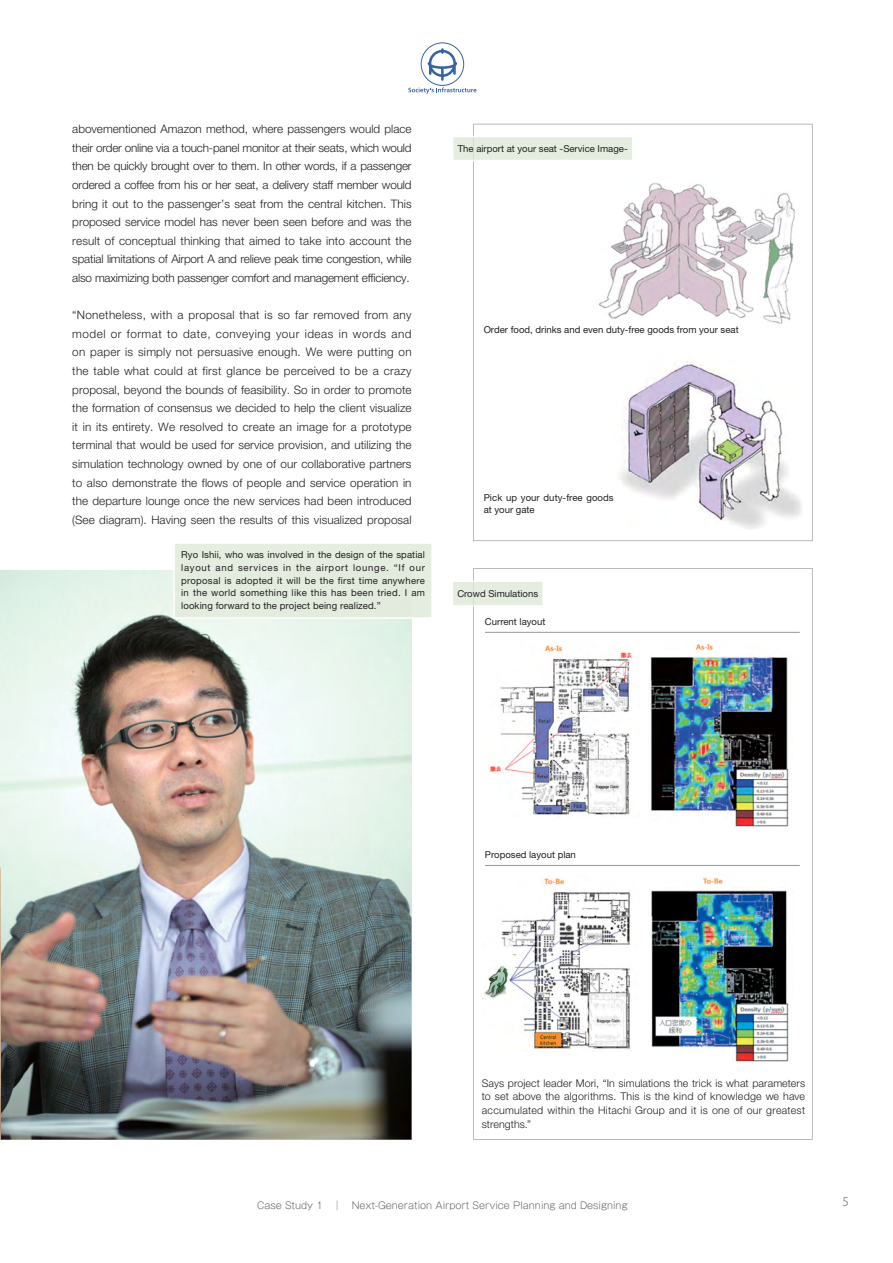
<style>
.page{position:relative;width:893px;height:1263px;background:#fff}
.page>*{position:absolute;margin:0;border:0;box-sizing:border-box;transform-origin:0 0}
.t1{font:300 11.7px/18.6px "Helvetica Neue LT Std";letter-spacing:-.005em;color:#231f20;text-align:justify}
.t2{font:11.7px "Koz Go Pro Light 90 pv RKSJ H";color:#636466}
.t3{font:300 10.65px/13.8px "Helvetica Neue LT Std";letter-spacing:.025em;color:#231f20;text-align:justify}
.t4{font:9.6px/12.8px "Helvetica Neue LT Std";color:#231f20}
.t5{font:9.6px "Gothic MB101 Pro Light 90 pv RKSJ H";color:#636466}
</style>
<div class="page">
<svg style="left:427px;top:48px;width:30px;height:33px"></svg>
<div style="left:421px;top:43px;width:43px;height:43px;border:1px solid #3764a0;border-radius:50%"></div>
<svg style="left:408px;top:87px;width:68px;height:7px"></svg>
<img style="left:0;top:570px;width:411px;height:570px">
<img style="left:0;top:868px;width:1px;height:272px">
<svg style="left:473px;top:568px;width:339px;height:572px"></svg>
<svg style="left:473px;top:124px;width:339px;height:417px"></svg>
<svg style="left:453px;top:135px;width:181px;height:27px"></svg>
<svg style="left:453px;top:580px;width:91px;height:27px"></svg>
<img style="left:487px;top:642px;width:152px;height:176px">
<img style="left:482px;top:875px;width:156px;height:176px">
<img style="left:648px;top:640px;width:144px;height:188px">
<img style="left:648px;top:875px;width:145px;height:187px">
<div style="left:173px;top:544px;width:259px;height:76px;background:#e3ecdf"></div>
<p class="t1" style="left:72px;top:121px;width:341px">abovementioned Amazon method, where passengers would place their order online via a touch-panel monitor at their seats, which would then be quickly brought over to them. In other words, if a passenger ordered a coffee from his or her seat, a delivery staff member would bring it out to the passenger’s seat from the central kitchen. This proposed service model has never been seen before and was the result of conceptual thinking that aimed to take into account the spatial limitations of Airport A and relieve peak time congestion, while also maximizing both passenger comfort and management efficiency.</p>
<p class="t1" style="left:72px;top:307px;width:341px">“Nonetheless, with a proposal that is so far removed from any model or format to date, conveying your ideas in words and on paper is simply not persuasive enough. We were putting on the table what could at first glance be perceived to be a crazy proposal, beyond the bounds of feasibility. So in order to promote the formation of consensus we decided to help the client visualize it in its entirety. We resolved to create an image for a prototype terminal that would be used for service provision, and utilizing the simulation technology owned by one of our collaborative partners to also demonstrate the flows of people and service operation in the departure lounge once the new services had been introduced (See diagram). Having seen the results of this visualized proposal</p>
<p class="t4" style="left:181px;top:549px;width:245px;text-align:justify">Ryo Ishii, who was involved in the design of the spatial layout and services in the airport lounge. “If our proposal is adopted it will be the first time anywhere in the world something like this has been tried. I am looking forward to the project being realized.”</p>
<p class="t4" style="left:458px;top:143px;width:171px">The airport at your seat -Service Image-</p>
<p class="t4" style="left:483px;top:325px;width:256px">Order food, drinks and even duty-free goods from your seat</p>
<p class="t4" style="left:483px;top:493px;width:131px;line-height:11.7px">Pick up your duty-free goods at your gate</p>
<p class="t4" style="left:457px;top:588px;width:82px">Crowd Simulations</p>
<p class="t4" style="left:485px;top:617px;width:62px">Current layout</p>
<p class="t4" style="left:485px;top:850px;width:92px">Proposed layout plan</p>
<p class="t3" style="left:482px;top:1077px;width:325px">Says project leader Mori, “In simulations the trick is what parameters to set above the algorithms. This is the kind of knowledge we have accumulated within the Hitachi Group and it is one of our greatest strengths.”</p>
<p class="t5" style="left:257px;top:1202px;width:372px">Case Study 1　｜　Next-Generation Airport Service Planning and Designing</p>
<p class="t2" style="left:842px;top:1197px;width:8px">5</p>
</div>
